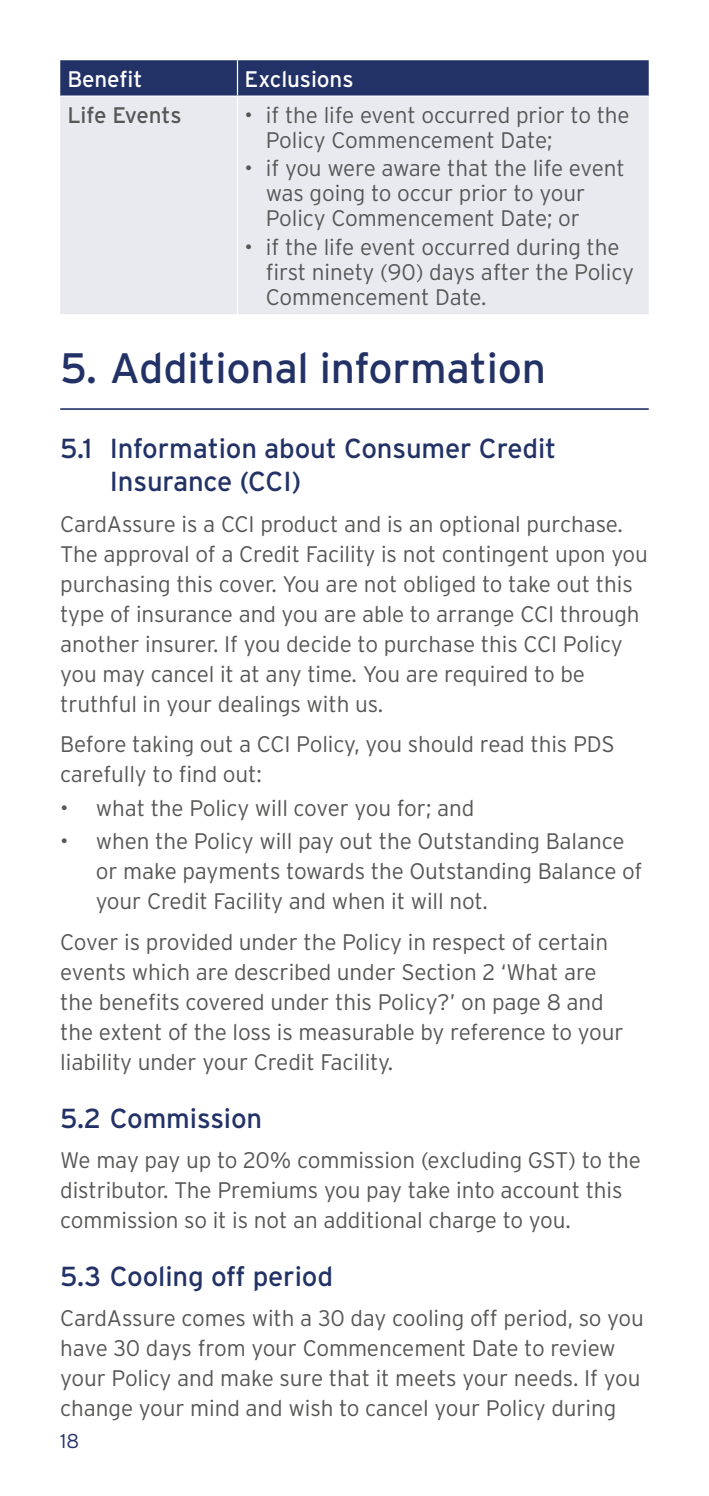
<style>
.page{position:relative;width:709px;height:1496px;background:#fff}
.page>*{position:absolute;margin:0;border:0;box-sizing:border-box;transform-origin:0 0}
.t1{font:42.5px "Interstate";letter-spacing:-.005em;color:#223266}
.t2{font:27.5px/32.5px "Interstate";letter-spacing:-.005em;color:#223266}
.t3{font:300 22.5px/30px "Interstate";letter-spacing:-.005em;color:#575756}
.t4{font:22.5px "Interstate";letter-spacing:-.005em;color:#fff}
.t5{font:22.5px "Interstate";letter-spacing:-.01em;color:#575756}
.t6{font:300 20px "Interstate";color:#223266}
</style>
<div class="page">
<hr style="left:60px;top:408px;width:588px;height:2px;background:#223266">
<div style="left:60px;top:60px;width:588px;height:35px;background:#223266"></div>
<div style="left:60px;top:97px;width:588px;height:217px;background:#e9eaf0"></div>
<hr style="left:237px;top:60px;width:1px;height:35px;background:#fff">
<hr style="left:237px;top:97px;width:1px;height:217px;background:#fff">
<p class="t4" style="left:67px;top:66px;width:77px">Benefit</p>
<p class="t4" style="left:244px;top:66px;width:110px">Exclusions</p>
<p class="t5" style="left:67px;top:102px;width:116px">Life Events</p>
<p class="t3" style="left:266px;top:102px;width:365px;line-height:25px;text-indent:-21px">• if the life event occurred prior to the<br>Policy Commencement Date;</p>
<p class="t3" style="left:266px;top:156px;width:360px;line-height:25px;text-indent:-21px">• if you were aware that the life event was going to occur prior to your<br>Policy Commencement Date; or</p>
<p class="t3" style="left:266px;top:234px;width:370px;line-height:25px;text-indent:-21px">• if the life event occurred during the first ninety (90) days after the Policy<br>Commencement Date.</p>
<h1 class="t1" style="left:60px;top:344px;width:487px">5. Additional information</h1>
<p class="t2" style="left:110px;top:432px;width:448px;text-indent:-50px">5.1 Information about Consumer Credit<br>Insurance (CCI)</p>
<p class="t3" style="left:60px;top:508px;width:589px">CardAssure is a CCI product and is an optional purchase.<br>The approval of a Credit Facility is not contingent upon you purchasing this cover. You are not obliged to take out this type of insurance and you are able to arrange CCI through another insurer. If you decide to purchase this CCI Policy you may cancel it at any time. You are required to be truthful in your dealings with us.</p>
<p class="t3" style="left:60px;top:729px;width:556px">Before taking out a CCI Policy, you should read this PDS carefully to find out:</p>
<p class="t3" style="left:60px;top:792px;width:415px">• what the Policy will cover you for; and</p>
<p class="t3" style="left:96px;top:826px;width:548px;text-indent:-35px">• when the Policy will pay out the Outstanding Balance or make payments towards the Outstanding Balance of your Credit Facility and when it will not.</p>
<p class="t3" style="left:60px;top:927px;width:565px">Cover is provided under the Policy in respect of certain events which are described under Section 2 ‘What are the benefits covered under this Policy?’ on page 8 and the extent of the loss is measurable by reference to your liability under your Credit Facility.</p>
<p class="t2" style="left:60px;top:1101px;width:203px">5.2 Commission</p>
<p class="t3" style="left:60px;top:1145px;width:582px">We may pay up to 20% commission (excluding GST) to the distributor. The Premiums you pay take into account this commission so it is not an additional charge to you.</p>
<p class="t2" style="left:60px;top:1259px;width:274px">5.3 Cooling off period</p>
<p class="t3" style="left:60px;top:1302px;width:585px">CardAssure comes with a 30 day cooling off period, so you have 30 days from your Commencement Date to review your Policy and make sure that it meets your needs. If you change your mind and wish to cancel your Policy during</p>
<p class="t6" style="left:60px;top:1429px;width:20px">18</p>
</div>
